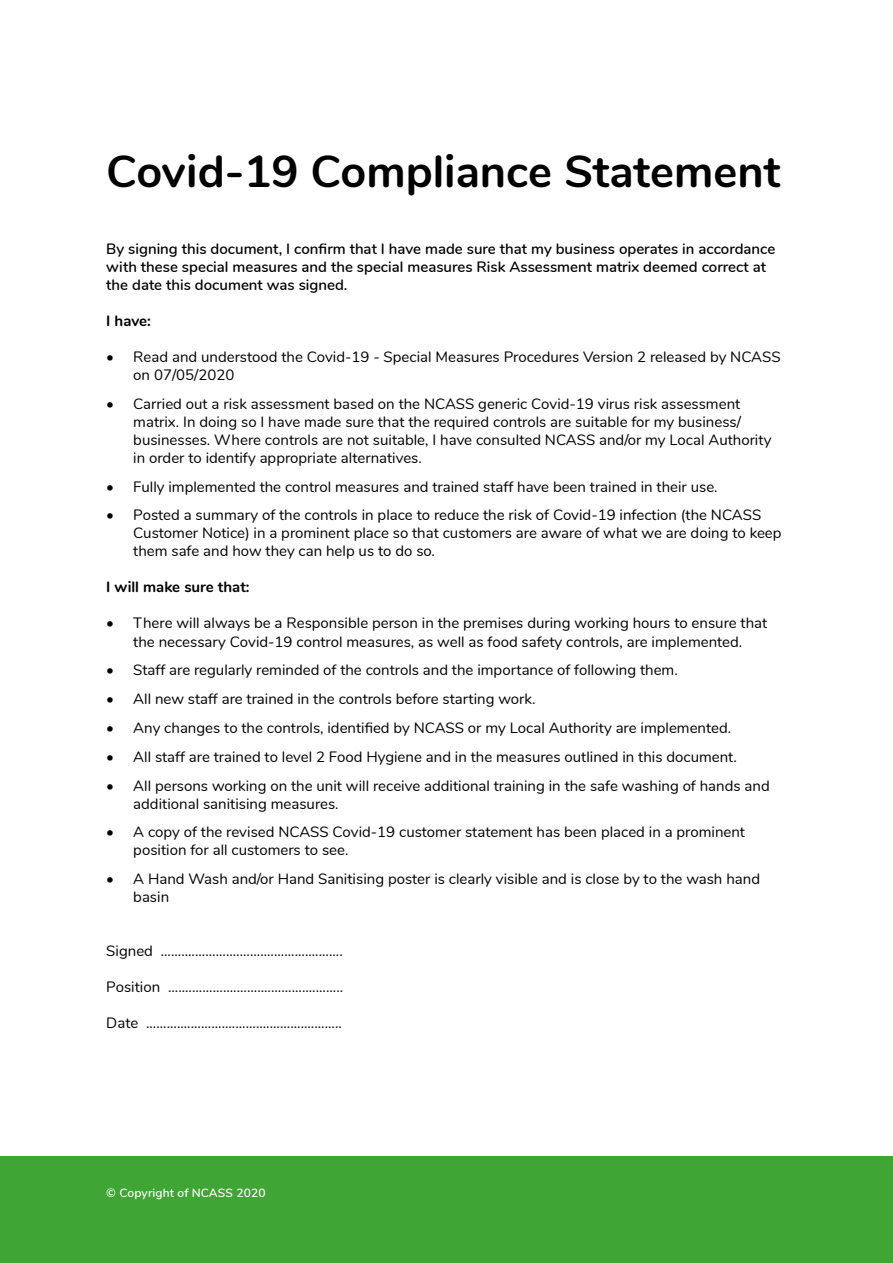
<style>
.page{position:relative;width:893px;height:1263px;background:#fff}
.page>*{position:absolute;margin:0;border:0;box-sizing:border-box;transform-origin:0 0}
.t1{font:700 45px "Nunito";color:#000}
.t2{font:15px/18px "Nunito";color:#000}
.t3{font:600 15px/18px "Nunito";color:#000}
.t4{font:700 15px "Nunito";color:#000}
.t5{font:600 12px "Nunito";letter-spacing:.01em;color:#fff}
</style>
<div class="page">
<div style="left:0;top:1157px;width:893px;height:106px;background:#3fa535"></div>
<h1 class="t1" style="left:106px;top:138px;width:675px">Covid-19 Compliance Statement</h1>
<p class="t3" style="left:106px;top:239px;width:671px">By signing this document, I confirm that I have made sure that my business operates in accordance with these special measures and the special measures Risk Assessment matrix deemed correct at the date this document was signed.</p>
<p class="t4" style="left:106px;top:310px;width:46px">I have:</p>
<p class="t2" style="left:133px;top:347px;width:649px;text-indent:-27px">• Read and understood the Covid-19 - Special Measures Procedures Version 2 released by NCASS on 07/05/2020</p>
<p class="t2" style="left:133px;top:394px;width:640px;text-indent:-27px">• Carried out a risk assessment based on the NCASS generic Covid-19 virus risk assessment matrix. In doing so I have made sure that the required controls are suitable for my business/ businesses. Where controls are not suitable, I have consulted NCASS and/or my Local Authority in order to identify appropriate alternatives.</p>
<p class="t2" style="left:106px;top:477px;width:613px">• Fully implemented the control measures and trained staff have been trained in their use.</p>
<p class="t2" style="left:133px;top:505px;width:650px;text-indent:-27px">• Posted a summary of the controls in place to reduce the risk of Covid-19 infection (the NCASS<br>Customer Notice) in a prominent place so that customers are aware of what we are doing to keep them safe and how they can help us to do so.</p>
<p class="t4" style="left:106px;top:576px;width:145px">I will make sure that:</p>
<p class="t2" style="left:106px;top:613px;width:662px;text-align:center">• There will always be a Responsible person in the premises during working hours to ensure that the necessary Covid-19 control measures, as well as food safety controls, are implemented.</p>
<p class="t2" style="left:106px;top:660px;width:573px">• Staff are regularly reminded of the controls and the importance of following them.</p>
<p class="t2" style="left:106px;top:689px;width:431px">• All new staff are trained in the controls before starting work.</p>
<p class="t2" style="left:106px;top:718px;width:626px">• Any changes to the controls, identified by NCASS or my Local Authority are implemented.</p>
<p class="t2" style="left:106px;top:747px;width:632px">• All staff are trained to level 2 Food Hygiene and in the measures outlined in this document.</p>
<p class="t2" style="left:133px;top:775px;width:638px;text-indent:-27px">• All persons working on the unit will receive additional training in the safe washing of hands and additional sanitising measures.</p>
<p class="t2" style="left:133px;top:822px;width:613px;text-indent:-27px">• A copy of the revised NCASS Covid-19 customer statement has been placed in a prominent position for all customers to see.</p>
<p class="t2" style="left:133px;top:869px;width:628px;text-indent:-27px">• A Hand Wash and/or Hand Sanitising poster is clearly visible and is close by to the wash hand basin</p>
<p class="t2" style="left:106px;top:941px;width:238px">Signed .....................................................</p>
<p class="t2" style="left:106px;top:977px;width:238px">Position ...................................................</p>
<p class="t2" style="left:106px;top:1013px;width:237px">Date .........................................................</p>
<p class="t5" style="left:106px;top:1184px;width:161px">© Copyright of NCASS 2020</p>
</div>
